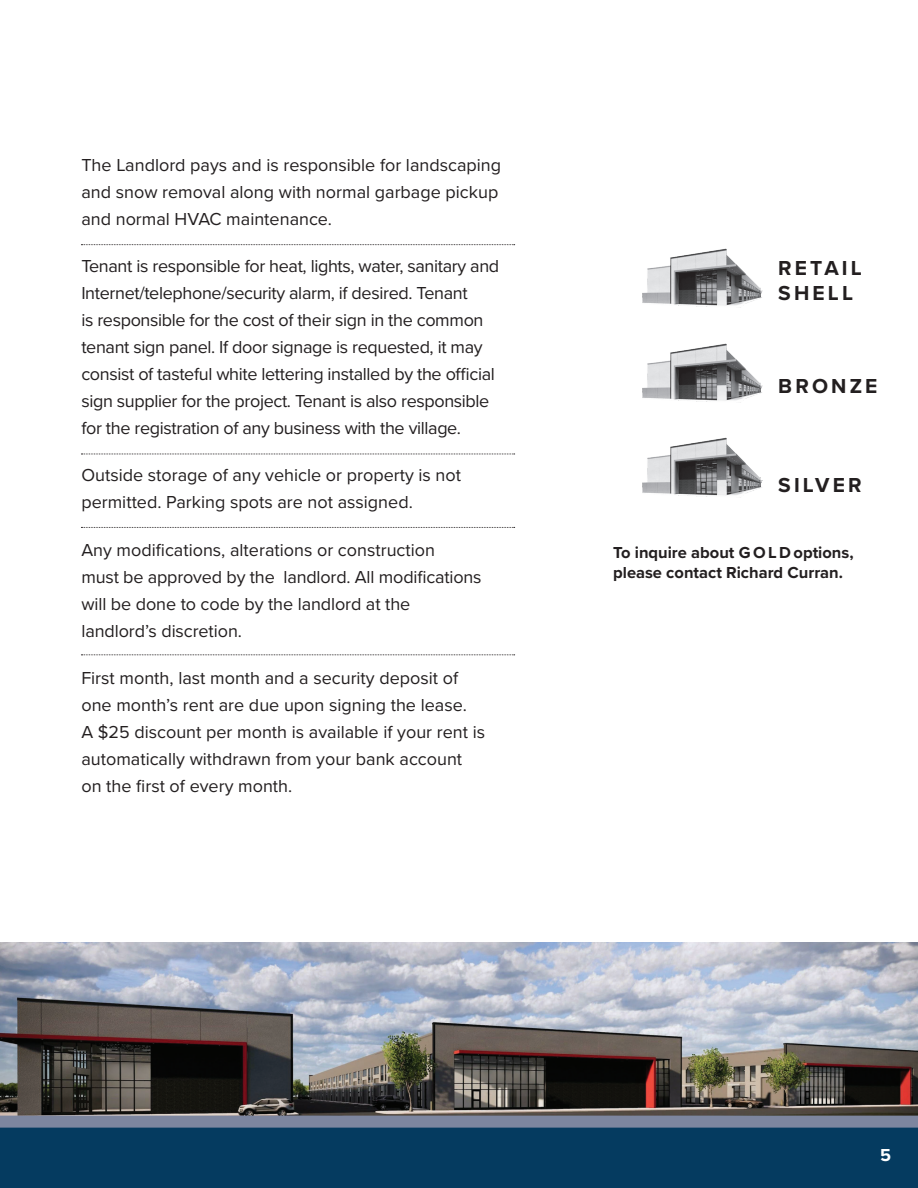
<style>
.page{position:relative;width:918px;height:1188px;background:#fff}
.page>*{position:absolute;margin:0;border:0;box-sizing:border-box;transform-origin:0 0}
.t1{font:700 21px/25.2px "Proxima Nova";letter-spacing:.15em;color:#231f20}
.t2{font:18px/27px "Proxima Nova";letter-spacing:-.005em;color:#231f20}
.t3{font:700 18px "Proxima Nova";color:#fff}
.t4{font:700 16.5px/19.8px "Proxima Nova";color:#231f20}
</style>
<div class="page">
<svg style="left:81px;top:244px;width:434px;height:1px"></svg>
<svg style="left:81px;top:454px;width:434px;height:1px"></svg>
<svg style="left:81px;top:654px;width:434px;height:1px"></svg>
<svg style="left:81px;top:527px;width:434px;height:1px"></svg>
<img style="left:642px;top:343px;width:121px;height:60px">
<img style="left:642px;top:248px;width:121px;height:60px">
<img style="left:642px;top:437px;width:121px;height:60px">
<img style="left:0;top:943px;width:918px;height:173px">
<div style="left:0;top:1126px;width:918px;height:62px;background:#053b60"></div>
<div style="left:0;top:1116px;width:918px;height:12px;background:#7d869f"></div>
<p class="t2" style="left:81px;top:151px;width:421px">The Landlord pays and is responsible for landscaping and snow removal along with normal garbage pickup and normal HVAC maintenance.</p>
<p class="t2" style="left:81px;top:252px;width:419px">Tenant is responsible for heat, lights, water, sanitary and Internet/telephone/security alarm, if desired. Tenant<br>is responsible for the cost of their sign in the common tenant sign panel. If door signage is requested, it may consist of tasteful white lettering installed by the official sign supplier for the project. Tenant is also responsible for the registration of any business with the village.</p>
<p class="t2" style="left:81px;top:461px;width:381px">Outside storage of any vehicle or property is not permitted. Parking spots are not assigned.</p>
<p class="t2" style="left:81px;top:535px;width:402px">Any modifications, alterations or construction<br>must be approved by the landlord. All modifications will be done to code by the landlord at the landlord’s discretion.</p>
<p class="t2" style="left:81px;top:664px;width:405px">First month, last month and a security deposit of one month’s rent are due upon signing the lease.<br>A $25 discount per month is available if your rent is automatically withdrawn from your bank account on the first of every month.</p>
<p class="t1" style="left:778px;top:255px;width:85px">RETAIL<br>SHELL</p>
<p class="t1" style="left:778px;top:373px;width:101px">BRONZE</p>
<p class="t1" style="left:778px;top:472px;width:85px">SILVER</p>
<p class="t4" style="left:613px;top:543px;width:242px">To inquire about GOLD options, please contact Richard Curran.</p>
<p class="t3" style="left:880px;top:1142px;width:12px">5</p>
</div>
